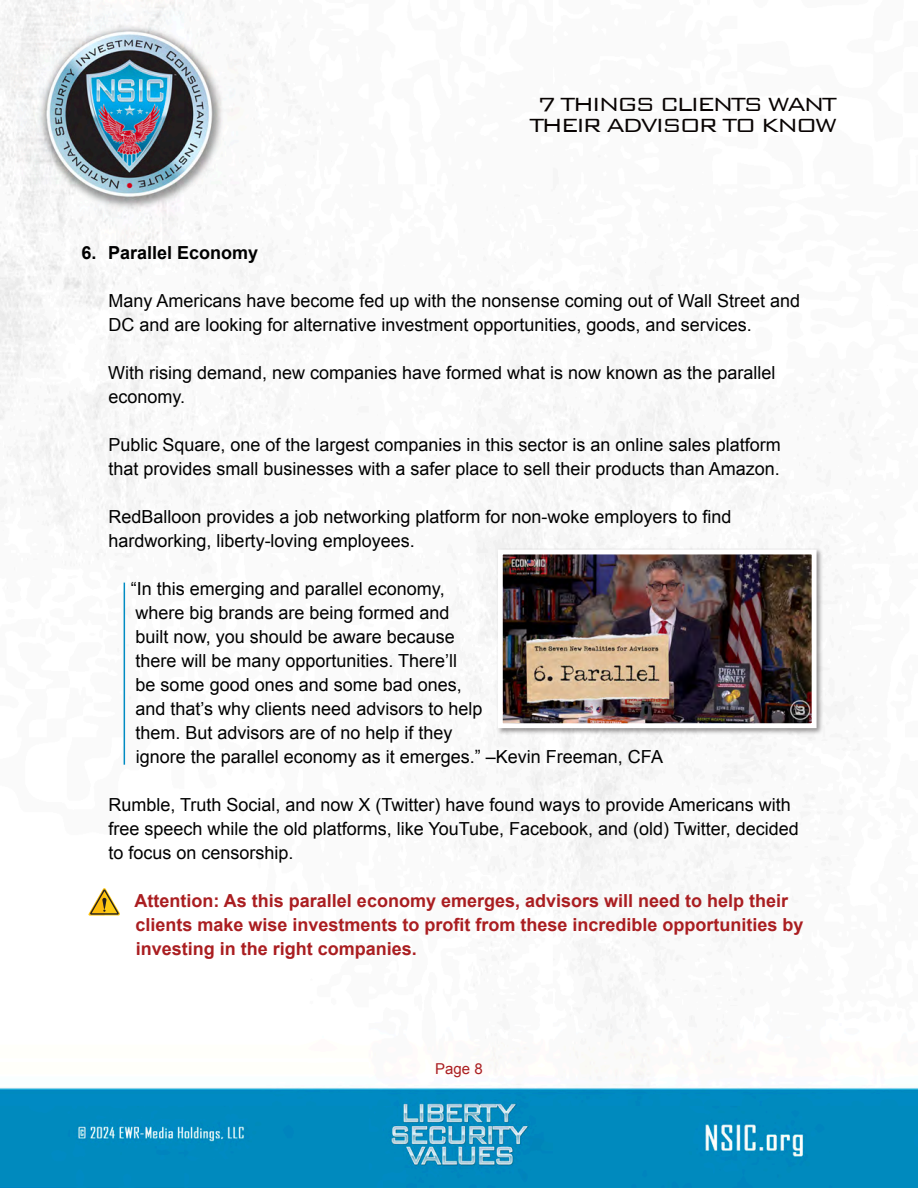
<style>
.page{position:relative;width:918px;height:1188px;background:#fff}
.page>*{position:absolute;margin:0;border:0;box-sizing:border-box;transform-origin:0 0}
.t1{font:300 25.5px/21px "Bank Gothic";letter-spacing:-.1em;color:#080302;text-align:center}
.t2{font:18px/24px "Arial";color:#000}
.t3{font:700 18px/24px "Arial";color:#aa1e21}
.t4{font:700 18px "Arial";color:#000}
.t5{font:15px "Arial";color:#aa1e21}
</style>
<div class="page">
<img style="left:0;top:0;width:918px;height:1188px">
<hr style="left:124px;top:583px;width:1px;height:182px;background:#008bc2">
<div style="left:496px;top:548px;width:328px;height:187px;background:#231f20;opacity:.48"></div>
<img style="left:504px;top:556px;width:307px;height:166px">
<div style="left:498px;top:550px;width:319px;height:178px;border:5px solid #fff"></div>
<svg style="left:88px;top:887px;width:33px;height:28px"></svg>
<h1 class="t1" style="left:529px;top:91px;width:309px">7 THINGS CLIENTS WANT<br>THEIR ADVISOR TO KNOW</h1>
<p class="t4" style="left:81px;top:240px;width:178px">6. Parallel Economy</p>
<p class="t2" style="left:108px;top:289px;width:693px">Many Americans have become fed up with the nonsense coming out of Wall Street and<br>DC and are looking for alternative investment opportunities, goods, and services.</p>
<p class="t2" style="left:108px;top:361px;width:669px">With rising demand, new companies have formed what is now known as the parallel economy.</p>
<p class="t2" style="left:108px;top:433px;width:674px">Public Square, one of the largest companies in this sector is an online sales platform that provides small businesses with a safer place to sell their products than Amazon.</p>
<p class="t2" style="left:108px;top:505px;width:625px">RedBalloon provides a job networking platform for non-woke employers to find hardworking, liberty-loving employees.</p>
<p class="t2" style="left:131px;top:577px;width:534px">“In this emerging and parallel economy,<br>where big brands are being formed and<br>built now, you should be aware because<br>there will be many opportunities. There’ll<br>be some good ones and some bad ones,<br>and that’s why clients need advisors to help<br>them. But advisors are of no help if they<br>ignore the parallel economy as it emerges.” –Kevin Freeman, CFA</p>
<p class="t2" style="left:108px;top:793px;width:692px">Rumble, Truth Social, and now X (Twitter) have found ways to provide Americans with free speech while the old platforms, like YouTube, Facebook, and (old) Twitter, decided to focus on censorship.</p>
<p class="t3" style="left:135px;top:889px;width:670px">Attention: As this parallel economy emerges, advisors will need to help their clients make wise investments to profit from these incredible opportunities by investing in the right companies.</p>
<p class="t5" style="left:435px;top:1059px;width:49px">Page 8</p>
</div>
